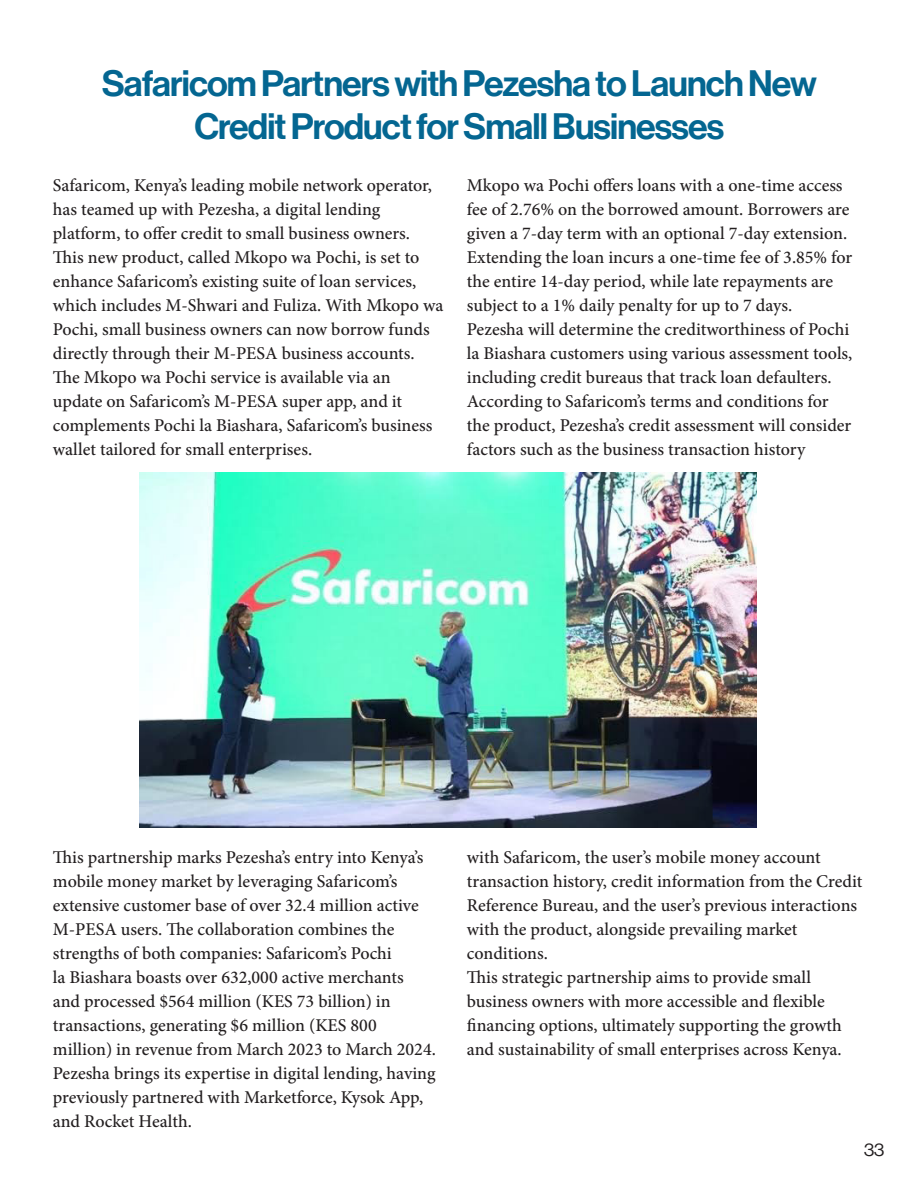
<style>
.page{position:relative;width:918px;height:1188px;background:#fff}
.page>*{position:absolute;margin:0;border:0;box-sizing:border-box;transform-origin:0 0}
.Headline{font:36px/43.2px "Neue Haas Display Mediu";letter-spacing:-.025em;color:#046691;text-align:center}
.body_text{font:500 18px/24px "Minion Pro";color:#231f20}
.t1{font:18px "Neue Haas Display";color:#231f20}
</style>
<div class="page">
<img style="left:140px;top:472px;width:617px;height:356px">
<p class="Headline" style="left:102px;top:62px;width:717px">Safaricom Partners with Pezesha to Launch New<br>Credit Product for Small Businesses</p>
<p class="body_text" style="left:53px;top:173px;width:381px">Safaricom, Kenya’s leading mobile network operator, has teamed up with Pezesha, a digital lending platform, to offer credit to small business owners.</p>
<p class="body_text" style="left:53px;top:245px;width:392px">This new product, called Mkopo wa Pochi, is set to enhance Safaricom’s existing suite of loan services, which includes M-Shwari and Fuliza. With Mkopo wa Pochi, small business owners can now borrow funds directly through their M-PESA business accounts.</p>
<p class="body_text" style="left:53px;top:365px;width:381px">The Mkopo wa Pochi service is available via an update on Safaricom’s M-PESA super app, and it complements Pochi la Biashara, Safaricom’s business wallet tailored for small enterprises.</p>
<p class="body_text" style="left:467px;top:173px;width:387px">Mkopo wa Pochi offers loans with a one-time access fee of 2.76% on the borrowed amount. Borrowers are given a 7-day term with an optional 7-day extension.<br>Extending the loan incurs a one-time fee of 3.85% for the entire 14-day period, while late repayments are subject to a 1% daily penalty for up to 7 days.</p>
<p class="body_text" style="left:467px;top:317px;width:387px">Pezesha will determine the creditworthiness of Pochi la Biashara customers using various assessment tools, including credit bureaus that track loan defaulters.<br>According to Safaricom’s terms and conditions for the product, Pezesha’s credit assessment will consider factors such as the business transaction history</p>
<p class="body_text" style="left:53px;top:845px;width:384px">This partnership marks Pezesha’s entry into Kenya’s mobile money market by leveraging Safaricom’s extensive customer base of over 32.4 million active M-PESA users. The collaboration combines the strengths of both companies: Safaricom’s Pochi<br>la Biashara boasts over 632,000 active merchants<br>and processed $564 million (KES 73 billion) in transactions, generating $6 million (KES 800 million) in revenue from March 2023 to March 2024.<br>Pezesha brings its expertise in digital lending, having previously partnered with Marketforce, Kysok App, and Rocket Health.</p>
<p class="body_text" style="left:467px;top:845px;width:397px">with Safaricom, the user’s mobile money account transaction history, credit information from the Credit Reference Bureau, and the user’s previous interactions with the product, alongside prevailing market conditions.</p>
<p class="body_text" style="left:467px;top:965px;width:376px">This strategic partnership aims to provide small business owners with more accessible and flexible financing options, ultimately supporting the growth and sustainability of small enterprises across Kenya.</p>
<p class="t1" style="left:864px;top:1140px;width:22px">33</p>
</div>
